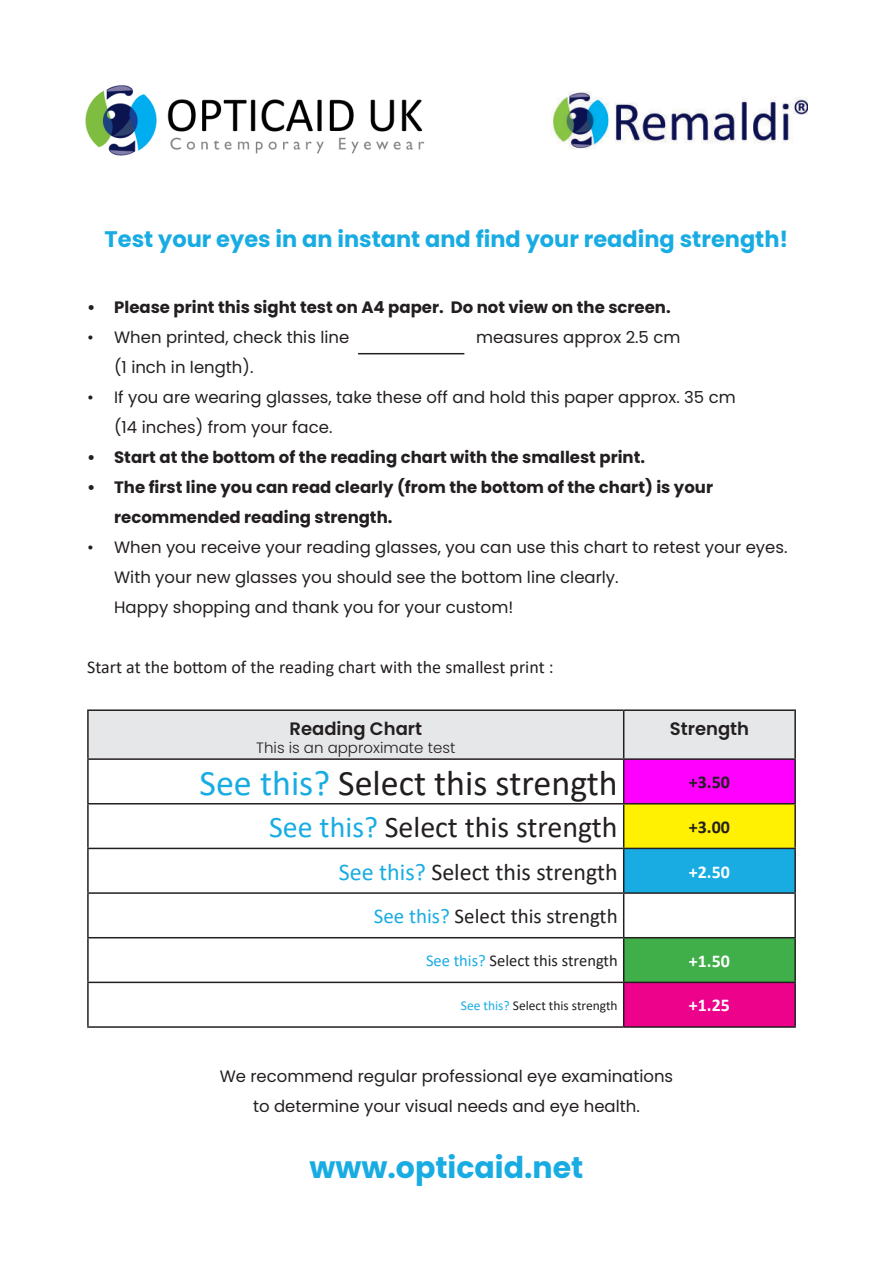
<style>
.page{position:relative;width:893px;height:1263px;background:#fff}
.page>*{position:absolute;margin:0;border:0;box-sizing:border-box;transform-origin:0 0}
.t1{font:36px "Calibri";color:#231f20}
.t2{font:30px "Calibri";color:#231f20}
.t3{font:700 30px "Poppins";color:#18ace3}
.t4{font:24px "Calibri";color:#231f20}
.t5{font:700 22.5px "Poppins";color:#18ace3}
.t6{font:21px "Calibri";color:#231f20}
.t7{font:18px "Calibri";color:#231f20}
.t8{font:600 18px "Poppins";color:#231f20}
.t9{font:700 18px "Calibri";color:#fff}
.t10{font:700 18px "Calibri";color:#231f20}
.t11{font:16.5px/30px "Poppins";color:#231f20}
.t12{font:700 16.5px/30px "Poppins";color:#231f20}
.t13{font:16.5px "Calibri";color:#231f20}
.t14{font:300 15px "Poppins";color:#231f20}
.t15{font:13.5px "Calibri";color:#231f20}
.s1{color:#18ace3}
</style>
<div class="page">
<img style="left:85px;top:85px;width:340px;height:71px">
<img style="left:551px;top:91px;width:257px;height:58px">
<div style="left:89px;top:711px;width:705px;height:47px;background:#e6e7e9"></div>
<div style="left:624px;top:759px;width:171px;height:45px;background:#f0f"></div>
<div style="left:624px;top:804px;width:171px;height:44px;background:#fff101"></div>
<div style="left:624px;top:848px;width:171px;height:45px;background:#18ace3"></div>
<div style="left:624px;top:938px;width:171px;height:44px;background:#40ae49"></div>
<div style="left:624px;top:982px;width:171px;height:45px;background:#ed028c"></div>
<hr style="left:87px;top:760px;width:2px;height:43px;background:#231f20">
<hr style="left:623px;top:760px;width:1px;height:43px;background:#231f20">
<hr style="left:794px;top:760px;width:2px;height:43px;background:#231f20">
<hr style="left:87px;top:709px;width:537px;height:2px;background:#231f20">
<hr style="left:87px;top:711px;width:2px;height:47px;background:#231f20">
<hr style="left:87px;top:758px;width:537px;height:2px;background:#231f20">
<hr style="left:624px;top:709px;width:172px;height:2px;background:#231f20">
<hr style="left:623px;top:711px;width:1px;height:47px;background:#231f20">
<hr style="left:794px;top:711px;width:2px;height:47px;background:#231f20">
<hr style="left:624px;top:758px;width:172px;height:2px;background:#231f20">
<hr style="left:87px;top:803px;width:537px;height:1px;background:#231f20">
<hr style="left:87px;top:804px;width:2px;height:44px;background:#231f20">
<hr style="left:624px;top:803px;width:172px;height:1px;background:#231f20">
<hr style="left:623px;top:804px;width:1px;height:44px;background:#231f20">
<hr style="left:794px;top:804px;width:2px;height:44px;background:#231f20">
<hr style="left:87px;top:848px;width:537px;height:1px;background:#231f20">
<hr style="left:87px;top:849px;width:2px;height:43px;background:#231f20">
<hr style="left:624px;top:848px;width:172px;height:1px;background:#231f20">
<hr style="left:623px;top:849px;width:1px;height:43px;background:#231f20">
<hr style="left:794px;top:849px;width:2px;height:43px;background:#231f20">
<hr style="left:87px;top:892px;width:537px;height:2px;background:#231f20">
<hr style="left:87px;top:894px;width:2px;height:43px;background:#231f20">
<hr style="left:624px;top:892px;width:172px;height:2px;background:#231f20">
<hr style="left:623px;top:894px;width:1px;height:43px;background:#231f20">
<hr style="left:794px;top:894px;width:2px;height:43px;background:#231f20">
<hr style="left:87px;top:937px;width:537px;height:1px;background:#231f20">
<hr style="left:87px;top:938px;width:2px;height:44px;background:#231f20">
<hr style="left:624px;top:937px;width:172px;height:1px;background:#231f20">
<hr style="left:623px;top:938px;width:1px;height:44px;background:#231f20">
<hr style="left:794px;top:938px;width:2px;height:44px;background:#231f20">
<hr style="left:87px;top:982px;width:537px;height:1px;background:#231f20">
<hr style="left:87px;top:983px;width:2px;height:43px;background:#231f20">
<hr style="left:87px;top:1026px;width:537px;height:2px;background:#231f20">
<hr style="left:624px;top:982px;width:172px;height:1px;background:#231f20">
<hr style="left:623px;top:983px;width:1px;height:43px;background:#231f20">
<hr style="left:794px;top:983px;width:2px;height:43px;background:#231f20">
<hr style="left:624px;top:1026px;width:172px;height:2px;background:#231f20">
<hr style="left:358px;top:353px;width:106px;height:1px;background:#231f20">
<h3 class="t5" style="left:105px;top:226px;width:685px">Test your eyes in an instant and find your reading strength!</h3>
<p class="t12" style="left:87px;top:293px;width:585px">• Please print this sight test on A4 paper. Do not view on the screen.</p>
<p class="t11" style="left:87px;top:323px;width:264px">• When printed, check this line</p>
<p class="t11" style="left:476px;top:323px;width:206px">measures approx 2.5 cm</p>
<p class="t11" style="left:114px;top:353px;width:141px">(1 inch in length).</p>
<p class="t11" style="left:114px;top:383px;width:623px;text-indent:-27px">• If you are wearing glasses, take these off and hold this paper approx. 35 cm (14 inches) from your face.</p>
<p class="t12" style="left:87px;top:443px;width:559px">• Start at the bottom of the reading chart with the smallest print.</p>
<p class="t12" style="left:114px;top:473px;width:600px;text-indent:-27px">• The first line you can read clearly (from the bottom of the chart) is your recommended reading strength.</p>
<p class="t11" style="left:114px;top:533px;width:675px;text-indent:-27px">• When you receive your reading glasses, you can use this chart to retest your eyes.<br>With your new glasses you should see the bottom line clearly.<br>Happy shopping and thank you for your custom!</p>
<p class="t7" style="left:87px;top:655px;width:468px">Start at the bottom of the reading chart with the smallest print :</p>
<p class="t8" style="left:289px;top:721px;width:134px">Reading Chart</p>
<p class="t14" style="left:256px;top:742px;width:201px">This is an approximate test</p>
<p class="t8" style="left:670px;top:721px;width:81px">Strength</p>
<h1 class="t1" style="left:200px;top:758px;width:420px"><span class="s1">See this?</span> Select this strength</h1>
<p class="t10" style="left:689px;top:771px;width:43px">+3.50</p>
<h2 class="t2" style="left:269px;top:806px;width:350px"><span class="s1">See this?</span> Select this strength</h2>
<p class="t10" style="left:689px;top:816px;width:43px">+3.00</p>
<h3 class="t4" style="left:339px;top:855px;width:280px"><span class="s1">See this?</span> Select this strength</h3>
<p class="t9" style="left:689px;top:861px;width:43px">+2.50</p>
<p class="t6" style="left:374px;top:902px;width:245px"><span class="s1">See this?</span> Select this strength</p>
<p class="t13" style="left:426px;top:949px;width:193px"><span class="s1">See this?</span> Select this strength</p>
<p class="t9" style="left:689px;top:950px;width:43px">+1.50</p>
<p class="t15" style="left:461px;top:996px;width:158px"><span class="s1">See this?</span> Select this strength</p>
<p class="t9" style="left:689px;top:995px;width:43px">+1.25</p>
<p class="t11" style="left:220px;top:1061px;width:455px;text-align:center">We recommend regular professional eye examinations to determine your visual needs and eye health.</p>
<h2 class="t3" style="left:309px;top:1150px;width:275px">www.opticaid.net</h2>
</div>
